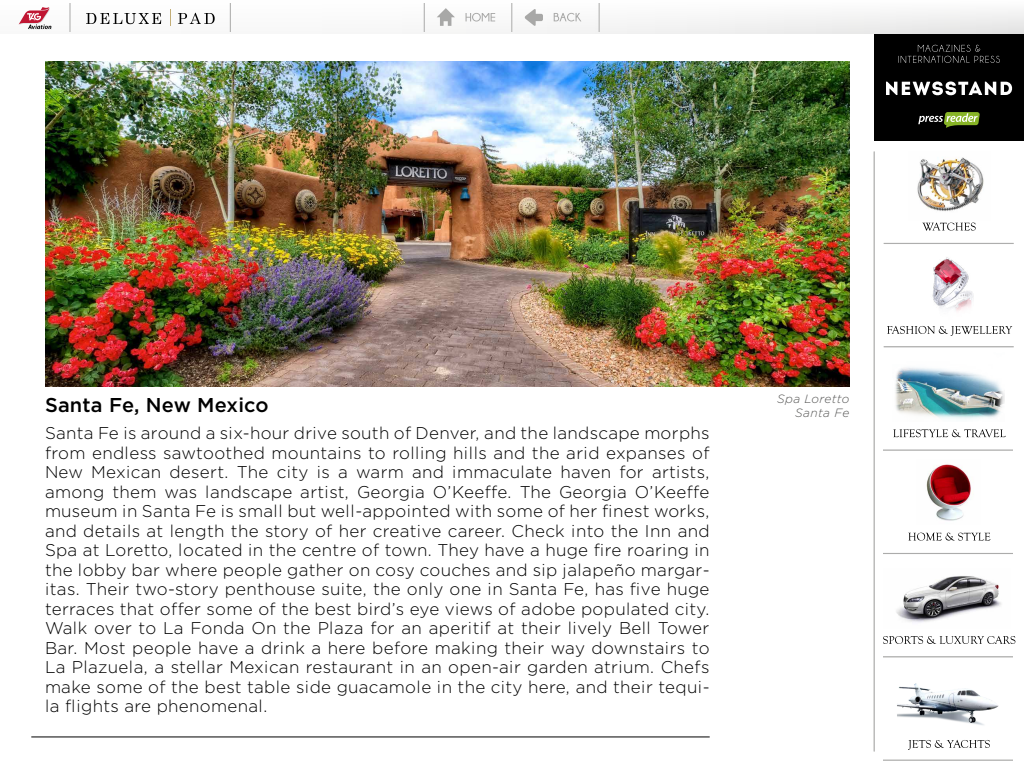
<style>
.page{position:relative;width:1024px;height:768px;background:#fff}
.page>*{position:absolute;margin:0;border:0;box-sizing:border-box;transform-origin:0 0}
.t1{font:500 20px "Gotham Greek";letter-spacing:.01em;color:#000}
.t2{font:300 17px/19.5px "Gotham Greek";letter-spacing:.01em;color:#000;text-align:justify}
.t3{font:italic 300 12px/14.4px "Gotham Greek";letter-spacing:.03em;color:#575756;text-align:right}
</style>
<div class="page">
<img style="left:917px;top:157px;width:67px;height:54px">
<img style="left:932px;top:257px;width:42px;height:54px">
<img style="left:895px;top:367px;width:110px;height:52px">
<img style="left:926px;top:464px;width:45px;height:57px">
<img style="left:896px;top:576px;width:105px;height:47px">
<div style="left:0;top:0;width:1024px;height:34px;background:linear-gradient(to right,#fdfdfd,#f1f1f1)"></div>
<svg style="left:887px;top:326px;width:125px;height:10px"></svg>
<svg style="left:893px;top:429px;width:113px;height:8px"></svg>
<svg style="left:908px;top:533px;width:82px;height:8px"></svg>
<svg style="left:883px;top:636px;width:132px;height:8px"></svg>
<svg style="left:908px;top:740px;width:82px;height:10px"></svg>
<svg style="left:922px;top:222px;width:54px;height:9px"></svg>
<svg style="left:86px;top:13px;width:75px;height:11px"></svg>
<svg style="left:170px;top:10px;width:1px;height:16px"></svg>
<svg style="left:178px;top:13px;width:37px;height:11px"></svg>
<svg style="left:19px;top:7px;width:33px;height:23px"></svg>
<svg style="left:437px;top:8px;width:18px;height:18px"></svg>
<svg style="left:466px;top:13px;width:29px;height:9px"></svg>
<svg style="left:70px;top:3px;width:1px;height:29px"></svg>
<svg style="left:230px;top:3px;width:1px;height:29px"></svg>
<svg style="left:424px;top:3px;width:1px;height:29px"></svg>
<svg style="left:512px;top:3px;width:1px;height:29px"></svg>
<svg style="left:599px;top:3px;width:1px;height:29px"></svg>
<hr style="left:874px;top:152px;width:1px;height:600px;background:#a8a8a7">
<hr style="left:884px;top:243px;width:130px;height:1px;background:#a8a8a7">
<hr style="left:884px;top:347px;width:130px;height:1px;background:#a8a8a7">
<hr style="left:883px;top:450px;width:130px;height:1px;background:#a8a8a7">
<hr style="left:883px;top:553px;width:130px;height:1px;background:#a8a8a7">
<hr style="left:883px;top:657px;width:130px;height:1px;background:#a8a8a7">
<hr style="left:883px;top:760px;width:130px;height:1px;background:#a8a8a7">
<img style="left:897px;top:683px;width:102px;height:42px">
<div style="left:874px;top:34px;width:150px;height:106px;background:#000"></div>
<svg style="left:886px;top:81px;width:127px;height:15px"></svg>
<svg style="left:898px;top:45px;width:102px;height:18px"></svg>
<svg style="left:918px;top:112px;width:62px;height:16px"></svg>
<svg style="left:554px;top:13px;width:27px;height:8px"></svg>
<div style="left:528px;top:14px;width:15px;height:7px;background:#a8a8a7;border-radius:2px"></div>
<svg style="left:525px;top:9px;width:11px;height:17px"></svg>
<hr style="left:31px;top:737px;width:679px;height:1px;background:#000">
<img style="left:45px;top:61px;width:804px;height:326px">
<p class="t1" style="left:45px;top:394px;width:225px">Santa Fe, New Mexico</p>
<p class="t2" style="left:45px;top:423px;width:666px">Santa Fe is around a six-hour drive south of Denver, and the landscape morphs from endless sawtoothed mountains to rolling hills and the arid expanses of New Mexican desert. The city is a warm and immaculate haven for artists, among them was landscape artist, Georgia O’Keeffe. The Georgia O’Keeffe museum in Santa Fe is small but well-appointed with some of her finest works, and details at length the story of her creative career. Check into the Inn and Spa at Loretto, located in the centre of town. They have a huge fire roaring in the lobby bar where people gather on cosy couches and sip jalapeño margar&shy;itas. Their two-story penthouse suite, the only one in Santa Fe, has five huge terraces that offer some of the best bird’s eye views of adobe populated city.<br>Walk over to La Fonda On the Plaza for an aperitif at their lively Bell Tower Bar. Most people have a drink a here before making their way downstairs to La Plazuela, a stellar Mexican restaurant in an open-air garden atrium. Chefs make some of the best table side guacamole in the city here, and their tequi&shy;la flights are phenomenal.</p>
<p class="t3" style="left:777px;top:391px;width:74px">Spa Loretto<br>Santa Fe</p>
</div>
